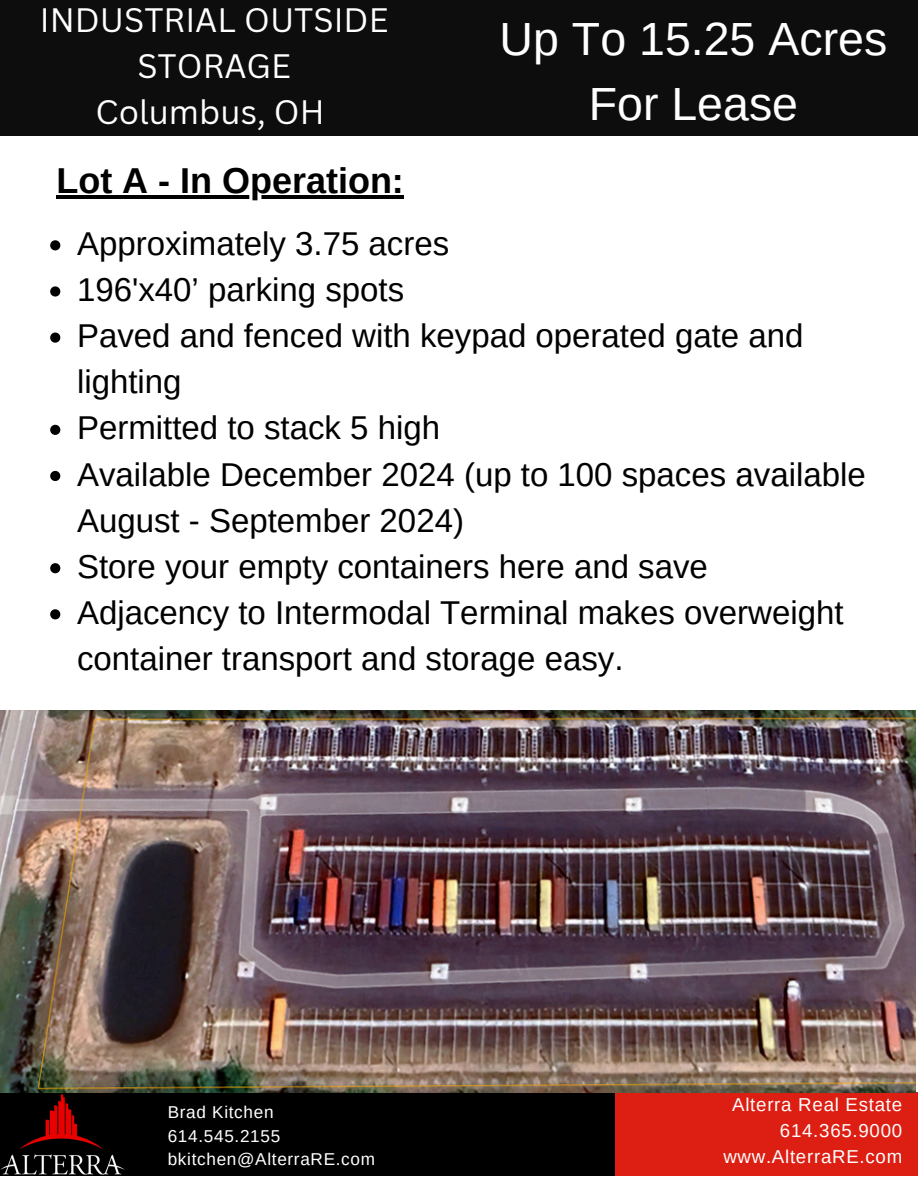
<style>
.page{position:relative;width:918px;height:1188px;background:#fff}
.page>*{position:absolute;margin:0;border:0;box-sizing:border-box;transform-origin:0 0}
.t1{font:46.5px/64.2px "Arimo";color:#fff;text-align:center}
.t2{font:700 36px "Arimo";color:#000}
.t3{font:33px/46.2px "Arimo";color:#000}
.t4{font:33px/46.2px "Canva Sans";color:#fff;text-align:center}
.t5{font:18.75px "Arimo";letter-spacing:.04em;color:#fff}
.t6{font:17.1px "Arimo";letter-spacing:.04em;color:#fff}
</style>
<div class="page">
<div style="left:0;top:1092px;width:617px;height:84px;background:#000"></div>
<div style="left:615px;top:1092px;width:303px;height:84px;background:#dd1f13"></div>
<img style="left:0;top:1094px;width:125px;height:80px">
<div style="left:0;top:0;width:918px;height:136px;background:#0d0d0d"></div>
<hr style="left:56px;top:195px;width:348px;height:3px;background:#000">
<svg style="left:50px;top:240px;width:10px;height:10px"></svg>
<svg style="left:50px;top:286px;width:10px;height:11px"></svg>
<svg style="left:50px;top:333px;width:10px;height:10px"></svg>
<svg style="left:50px;top:425px;width:10px;height:10px"></svg>
<svg style="left:50px;top:471px;width:10px;height:10px"></svg>
<svg style="left:50px;top:563px;width:10px;height:10px"></svg>
<svg style="left:50px;top:609px;width:10px;height:10px"></svg>
<img style="left:0;top:711px;width:916px;height:381px">
<p class="t4" style="left:40px;top:-4px;width:350px">INDUSTRIAL OUTSIDE<br>STORAGE<br>Columbus, OH</p>
<p class="t1" style="left:500px;top:7px;width:389px">Up To 15.25 Acres<br>For Lease</p>
<p class="t2" style="left:56px;top:160px;width:349px">Lot A - In Operation:</p>
<p class="t3" style="left:77px;top:220px;width:374px">Approximately 3.75 acres</p>
<h4 class="t3" style="left:77px;top:266px;width:329px">196'x40’ parking spots</h4>
<p class="t3" style="left:77px;top:313px;width:728px">Paved and fenced with keypad operated gate and lighting</p>
<p class="t3" style="left:77px;top:405px;width:365px">Permitted to stack 5 high</p>
<p class="t3" style="left:77px;top:451px;width:790px">Available December 2024 (up to 100 spaces available<br>August - September 2024)</p>
<p class="t3" style="left:77px;top:543px;width:632px">Store your empty containers here and save</p>
<p class="t3" style="left:77px;top:589px;width:768px">Adjacency to Intermodal Terminal makes overweight container transport and storage easy.</p>
<p class="t6" style="left:168px;top:1103px;width:107px">Brad Kitchen</p>
<p class="t6" style="left:168px;top:1126px;width:114px">614.545.2155</p>
<p class="t6" style="left:168px;top:1150px;width:209px">bkitchen@AlterraRE.com</p>
<h2 class="t5" style="left:732px;top:1094px;width:172px">Alterra Real Estate</h2>
<p class="t5" style="left:780px;top:1120px;width:124px">614.365.9000</p>
<p class="t5" style="left:723px;top:1146px;width:180px">www.AlterraRE.com</p>
</div>
